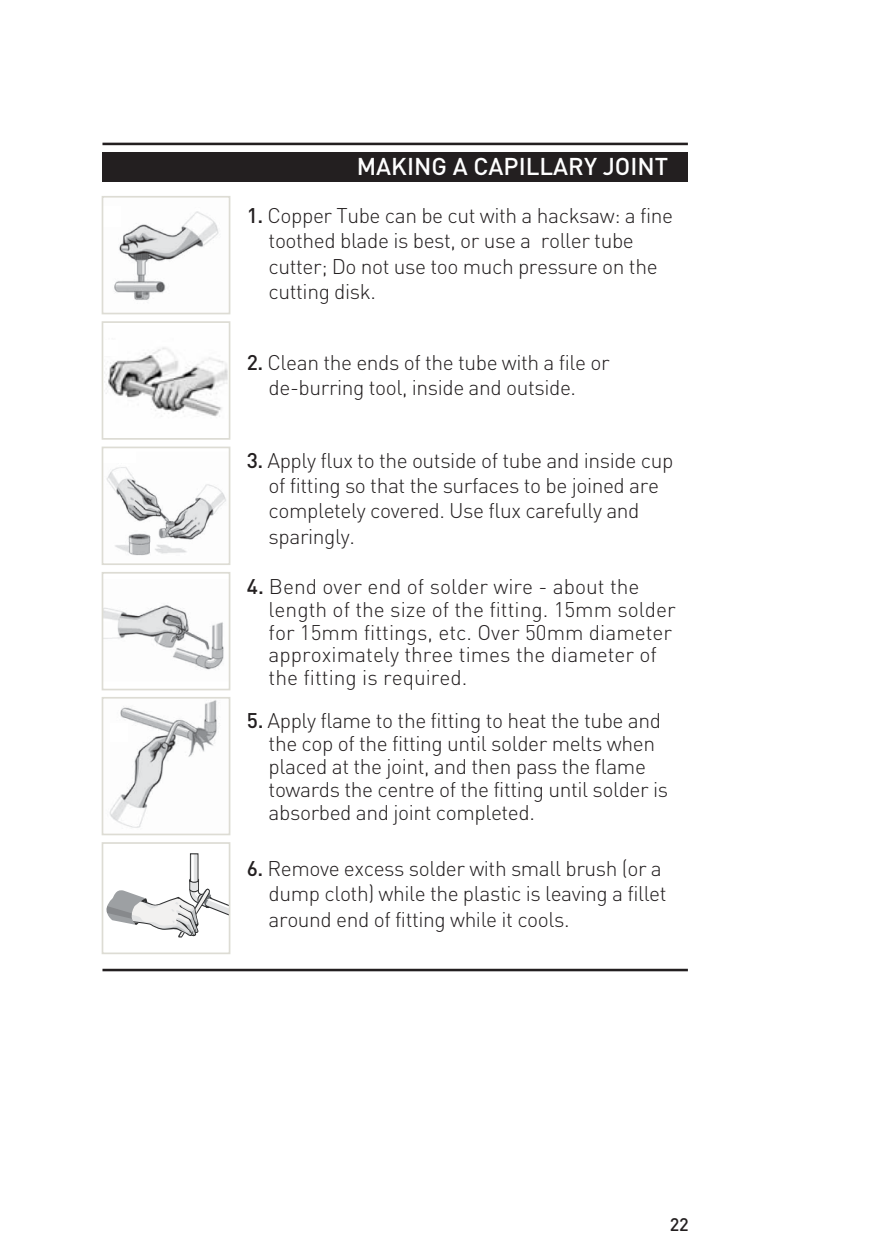
<style>
.page{position:relative;width:893px;height:1259px;background:#fff}
.page>*{position:absolute;margin:0;border:0;box-sizing:border-box;transform-origin:0 0}
.t1{font:500 24px "DIN";color:#fff}
.t2{font:300 21px/25.5px "DIN";letter-spacing:-.02em;color:#231f20}
.t3{font:300 21px/22.8px "DIN";color:#231f20}
.t4{font:500 18px "DIN";color:#231f20}
.s1{font-weight:500}
</style>
<div class="page">
<hr style="left:102px;top:143px;width:586px;height:2px;background:#231f20">
<div style="left:102px;top:152px;width:586px;height:30px;background:#231f20"></div>
<hr style="left:102px;top:968px;width:586px;height:3px;background:#231f20">
<img style="left:114px;top:211px;width:105px;height:89px">
<div style="left:102px;top:206px;width:19px;height:21px;background:#fff"></div>
<div style="left:102px;top:196px;width:128px;height:118px;border:2px solid #dddcd4"></div>
<img style="left:106px;top:347px;width:121px;height:70px">
<div style="left:104px;top:340px;width:14px;height:16px;background:#fff"></div>
<div style="left:102px;top:321px;width:128px;height:119px;border:2px solid #dddcd4"></div>
<img style="left:106px;top:467px;width:120px;height:89px">
<div style="left:102px;top:446px;width:128px;height:119px;border:2px solid #dddcd4"></div>
<img style="left:105px;top:604px;width:119px;height:66px">
<div style="left:102px;top:572px;width:128px;height:118px;border:2px solid #dddcd4"></div>
<img style="left:109px;top:700px;width:108px;height:128px">
<div style="left:110px;top:723px;width:18px;height:18px;background:#fff"></div>
<div style="left:102px;top:697px;width:128px;height:138px;border:2px solid #dddcd4"></div>
<svg style="left:106px;top:853px;width:121px;height:84px"></svg>
<div style="left:102px;top:842px;width:128px;height:112px;border:2px solid #dddcd4"></div>
<p class="t1" style="left:357px;top:158px;width:313px">MAKING A CAPILLARY JOINT</p>
<p class="t2" style="left:269px;top:205px;width:406px;text-indent:-22px"><span class="s1">1.</span> Copper Tube can be cut with a hacksaw: a fine toothed blade is best, or use a roller tube cutter; Do not use too much pressure on the cutting disk.</p>
<p class="t2" style="left:247px;top:352px;width:364px;text-align:center"><span class="s1">2.</span> Clean the ends of the tube with a file or de-burring tool, inside and outside.</p>
<p class="t2" style="left:269px;top:450px;width:406px;text-indent:-22px"><span class="s1">3.</span> Apply flux to the outside of tube and inside cup of fitting so that the surfaces to be joined are completely covered. Use flux carefully and sparingly.</p>
<p class="t3" style="left:269px;top:577px;width:409px;text-indent:-22px"><span class="s1">4.</span> Bend over end of solder wire - about the length of the size of the fitting. 15mm solder for 15mm fittings, etc. Over 50mm diameter approximately three times the diameter of the fitting is required.</p>
<p class="t2" style="left:269px;top:712px;width:401px;line-height:22.8px;text-indent:-22px"><span class="s1">5.</span> Apply flame to the fitting to heat the tube and the cop of the fitting until solder melts when placed at the joint, and then pass the flame towards the centre of the fitting until solder is absorbed and joint completed.</p>
<p class="t2" style="left:269px;top:858px;width:400px;text-indent:-22px"><span class="s1">6.</span> Remove excess solder with small brush (or a dump cloth) while the plastic is leaving a fillet around end of fitting while it cools.</p>
<p class="t4" style="left:670px;top:1217px;width:21px">22</p>
</div>
